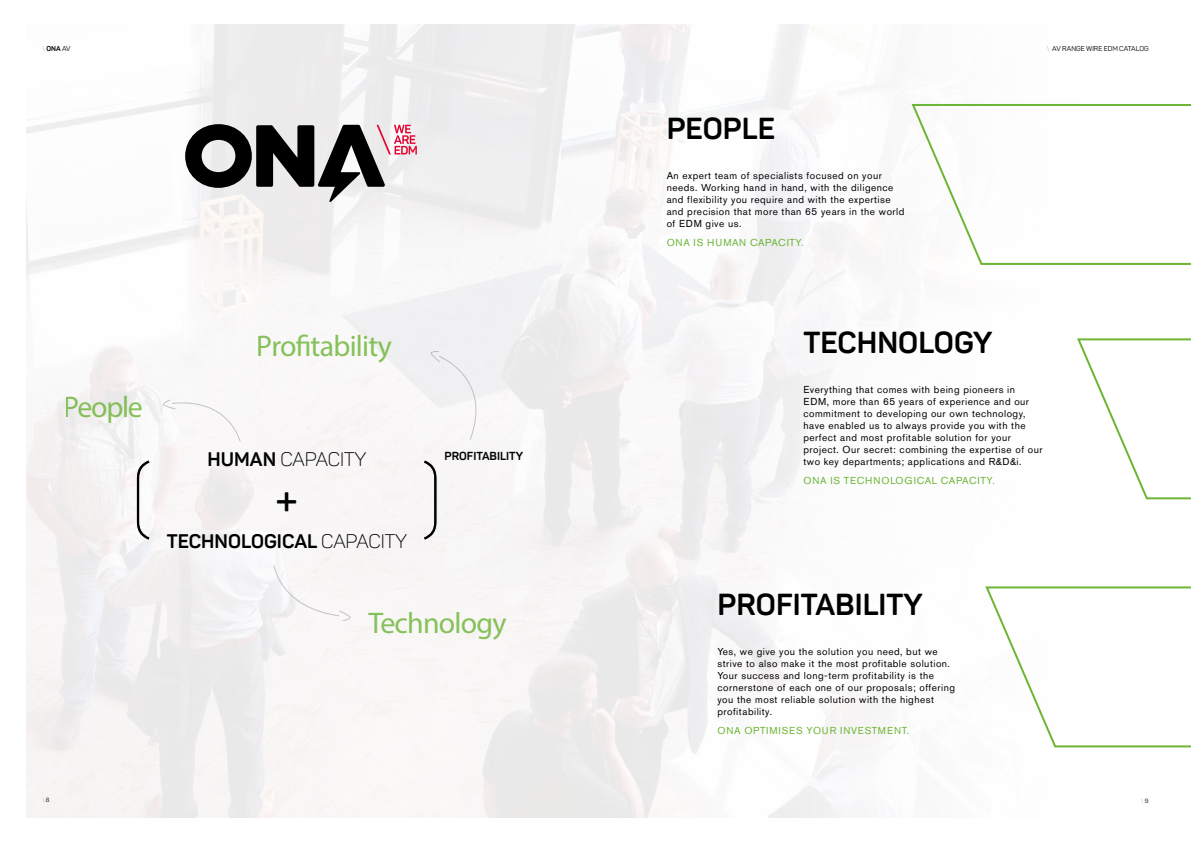
<style>
.page{position:relative;width:1191px;height:842px;background:#fff}
.page>*{position:absolute;margin:0;border:0;box-sizing:border-box;transform-origin:0 0}
.t1{font:600 40.4px "Panton";color:#000}
.t2{font:700 30px "Panton";color:#000}
.t3{font:29.9px "Myriad Pro";letter-spacing:-.025em;color:#6cb537}
.t4{font:700 19.4px "Panton";color:#000}
.t5{font:300 19.4px "Panton";color:#000}
.t6{font:700 11.5px "Panton";color:#000}
.t7{font:10px/12px "Akzidenz Grotesk Pro";letter-spacing:.05em;color:#000}
.t8{font:10px "Akzidenz Grotesk Pro";letter-spacing:.07em;color:#6cb537}
.t9{font:7px "Panton";color:#000}
.t10{font:700 7px "Panton";color:#000}
.t11{font:300 6px "Panton";color:#6cb537}
.s1{font-weight:300;color:#6cb537}
.s2{font-weight:400}
.s3{font-weight:700}
.s4{font-weight:300}
.s5{font-weight:400;color:#000}
</style>
<div class="page">
<svg style="left:910px;top:102px;width:281px;height:164px"></svg>
<svg style="left:1077px;top:338px;width:114px;height:162px"></svg>
<svg style="left:984px;top:586px;width:207px;height:162px"></svg>
<svg style="left:185px;top:124px;width:232px;height:79px"></svg>
<svg style="left:135px;top:459px;width:16px;height:82px"></svg>
<svg style="left:422px;top:459px;width:16px;height:82px"></svg>
<svg style="left:429px;top:351px;width:48px;height:89px"></svg>
<svg style="left:162px;top:399px;width:79px;height:43px"></svg>
<svg style="left:273px;top:565px;width:78px;height:56px"></svg>
<p class="t10" style="left:43px;top:44px;width:30px"><span class="s1">\</span> ONA <span class="s2">AV</span></p>
<h3 class="t3" style="left:64px;top:389px;width:80px">People</h3>
<h3 class="t3" style="left:257px;top:327px;width:137px">Profitability</h3>
<h3 class="t5" style="left:207px;top:447px;width:160px"><span class="s3">HUMAN</span> CAPACITY</h3>
<h1 class="t1" style="left:275px;top:475px;width:24px">+</h1>
<h3 class="t4" style="left:167px;top:529px;width:242px">TECHNOLOGICAL <span class="s4">CAPACITY</span></h3>
<p class="t6" style="left:444px;top:449px;width:80px">PROFITABILITY</p>
<h3 class="t3" style="left:368px;top:605px;width:140px">Technology</h3>
<h2 class="t2" style="left:666px;top:109px;width:110px">PEOPLE</h2>
<p class="t7" style="left:666px;top:170px;width:239px">An expert team of specialists focused on your needs. Working hand in hand, with the diligence and flexibility you require and with the expertise and precision that more than 65 years in the world of EDM give us.</p>
<p class="t8" style="left:666px;top:236px;width:139px">ONA IS HUMAN CAPACITY.</p>
<p class="t9" style="left:1046px;top:44px;width:103px"><span class="s1">\</span> AV RANGE WIRE EDM CATALOG</p>
<h2 class="t2" style="left:803px;top:323px;width:190px">TECHNOLOGY</h2>
<p class="t7" style="left:803px;top:384px;width:241px">Everything that comes with being pioneers in EDM, more than 65 years of experience and our commitment to developing our own technology, have enabled us to always provide you with the perfect and most profitable solution for your project. Our secret: combining the expertise of our two key departments; applications and R&amp;D&amp;i.</p>
<p class="t8" style="left:803px;top:474px;width:193px">ONA IS TECHNOLOGICAL CAPACITY.</p>
<h2 class="t2" style="left:717px;top:585px;width:207px">PROFITABILITY</h2>
<p class="t7" style="left:717px;top:646px;width:239px">Yes, we give you the solution you need, but we strive to also make it the most profitable solution.<br>Your success and long-term profitability is the cornerstone of each one of our proposals; offering you the most reliable solution with the highest profitability.</p>
<p class="t8" style="left:717px;top:724px;width:193px">ONA OPTIMISES YOUR INVESTMENT.</p>
<p class="t11" style="left:43px;top:796px;width:9px">\<span class="s5">8</span></p>
<p class="t11" style="left:1141px;top:797px;width:9px">\<span class="s5">9</span></p>
</div>
